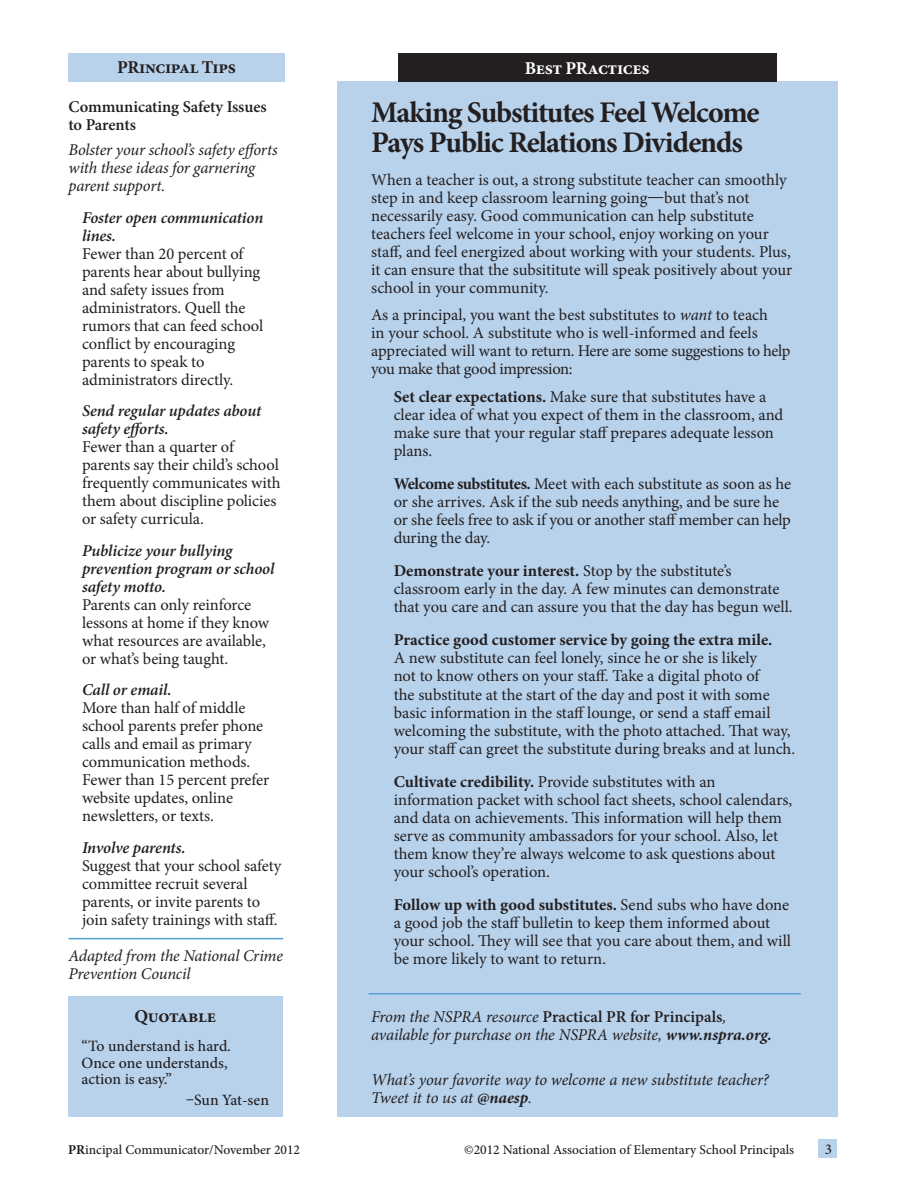
<style>
.page{position:relative;width:905px;height:1202px;background:#fff}
.page>*{position:absolute;margin:0;border:0;box-sizing:border-box;transform-origin:0 0}
.t1{font:700 30px/30px "Minion Pro";letter-spacing:-.04em;color:#231f20}
.t2{font:700 18px "Minion Pro";letter-spacing:-.02em;color:#231f20}
.t3{font:700 18px "Minion Pro";letter-spacing:-.02em;color:#fff}
.t4{font:16.5px/18px "Minion Pro";letter-spacing:-.005em;color:#231f20}
.t5{font:italic 16.5px/18px "Minion Pro";letter-spacing:-.01em;color:#231f20}
.t6{font:italic 600 16.5px/18px "Minion Pro";letter-spacing:-.01em;color:#231f20}
.t7{font:600 16.5px/18px "Minion Pro";letter-spacing:-.005em;color:#231f20}
.t8{font:500 15.75px "Minion Pro";letter-spacing:-.005em;color:#231f20}
.t9{font:500 15px "Minion Pro";color:#231f20}
.t10{font:500 13.5px "Minion Pro";color:#231f20}
.s1{font-family:"Myriad Pro";font-weight:400}
.s2{font-family:"Myriad Pro"}
.s3{font-style:italic}
.s4{font-weight:700}
.s5{font-weight:400;font-style:italic}
</style>
<div class="page">
<div style="left:337px;top:82px;width:500px;height:1035px;background:#b8d2ec"></div>
<div style="left:398px;top:53px;width:378px;height:29px;background:#231f20"></div>
<div style="left:68px;top:53px;width:216px;height:29px;background:#b8d2ec"></div>
<div style="left:818px;top:1139px;width:19px;height:18px;background:#b8d2ec"></div>
<div style="left:68px;top:996px;width:215px;height:121px;background:#b8d2ec"></div>
<hr style="left:368px;top:993px;width:432px;height:1px;background:#56a0d5">
<hr style="left:68px;top:938px;width:215px;height:1px;background:#56a0d5">
<p class="t2" style="left:117px;top:55px;width:120px">PRincip l Tips</p>
<p class="t2" style="left:136px;top:55px;width:83px">Quotable</p>
<p class="t3" style="left:525px;top:56px;width:126px">Best PRactices</p>
<p class="t7" style="left:68px;top:98px;width:200px">Communicating Safety Issues to Parents</p>
<p class="t5" style="left:68px;top:141px;width:211px">Bolster your school’s safety efforts with these ideas for garnering parent support.</p>
<p class="t6" style="left:82px;top:208px;width:183px">Foster open communication lines.</p>
<p class="t4" style="left:82px;top:244px;width:183px">Fewer than 20 percent of parents hear about bullying and safety issues from administrators. Quell the rumors that can feed school conflict by encouraging parents to speak to administrators directly.</p>
<p class="t6" style="left:82px;top:402px;width:181px">Send regular updates about safety efforts.</p>
<p class="t4" style="left:82px;top:438px;width:200px">Fewer than a quarter of parents say their child’s school frequently communicates with them about discipline policies or safety curricula.</p>
<p class="t6" style="left:82px;top:541px;width:194px">Publicize your bullying prevention program or school safety motto.</p>
<p class="t4" style="left:82px;top:595px;width:188px">Parents can only reinforce lessons at home if they know what resources are available, or what’s being taught.</p>
<p class="t6" style="left:82px;top:681px;width:91px">Call or email.</p>
<p class="t4" style="left:82px;top:699px;width:189px">More than half of middle school parents prefer phone calls and email as primary communication methods.<br>Fewer than 15 percent prefer website updates, online newsletters, or texts.</p>
<p class="t6" style="left:82px;top:838px;width:105px">Involve parents.</p>
<p class="t4" style="left:82px;top:856px;width:201px">Suggest that your school safety committee recruit several parents, or invite parents to join safety trainings with staff.</p>
<p class="t5" style="left:68px;top:946px;width:216px">Adapted from the National Crime<br>Prevention Council</p>
<p class="t2" style="left:134px;top:1004px;width:83px">Quotable</p>
<p class="t8" style="left:81px;top:1035px;width:151px">“To understand is hard.</p>
<p class="t8" style="left:81px;top:1051px;width:148px">Once one understands,</p>
<p class="t8" style="left:81px;top:1068px;width:92px">action is easy.”</p>
<p class="t8" style="left:186px;top:1089px;width:84px"><span class="s1">–</span>Sun Yat-sen</p>
<p class="t1" style="left:371px;top:97px;width:390px">Making Substitutes Feel Welcome<br>Pays Public Relations Dividends</p>
<p class="t4" style="left:371px;top:171px;width:422px">When a teacher is out, a strong substitute teacher can smoothly step in and keep classroom learning going<span class="s2">—</span>but that’s not necessarily easy. Good communication can help substitute teachers feel welcome in your school, enjoy working on your staff, and feel energized about working with your students. Plus, it can ensure that the subsititute will speak positively about your school in your community.</p>
<p class="t4" style="left:371px;top:306px;width:421px">As a principal, you want the best substitutes to <span class="s3">want</span> to teach<br>in your school. A substitute who is well-informed and feels appreciated will want to return. Here are some suggestions to help you make that good impression:</p>
<p class="t4" style="left:393px;top:388px;width:391px"><span class="s4">Set clear expectations.</span> Make sure that substitutes have a clear idea of what you expect of them in the classroom, and make sure that your regular staff prepares adequate lesson plans.</p>
<p class="t4" style="left:393px;top:475px;width:399px"><span class="s4">Welcome substitutes.</span> Meet with each substitute as soon as he or she arrives. Ask if the sub needs anything, and be sure he or she feels free to ask if you or another staff member can help during the day.</p>
<p class="t4" style="left:393px;top:562px;width:400px"><span class="s4">Demonstrate your interest.</span> Stop by the substitute’s classroom early in the day. A few minutes can demonstrate that you care and can assure you that the day has begun well.</p>
<p class="t4" style="left:393px;top:631px;width:403px"><span class="s4">Practice good customer service by going the extra mile.<br></span>A new substitute can feel lonely, since he or she is likely<br>not to know others on your staff. Take a digital photo of<br>the substitute at the start of the day and post it with some basic information in the staff lounge, or send a staff email welcoming the substitute, with the photo attached. That way, your staff can greet the substitute during breaks and at lunch.</p>
<p class="t4" style="left:393px;top:772px;width:400px"><span class="s4">Cultivate credibility.</span> Provide substitutes with an information packet with school fact sheets, school calendars, and data on achievements. This information will help them serve as community ambassadors for your school. Also, let them know they’re always welcome to ask questions about your school’s operation.</p>
<p class="t4" style="left:393px;top:895px;width:399px"><span class="s4">Follow up with good substitutes.</span> Send subs who have done a good job the staff bulletin to keep them informed about your school. They will see that you care about them, and will be more likely to want to return.</p>
<p class="t7" style="left:371px;top:1008px;width:356px"><span class="s5">From the NSPRA resource</span> Practical PR for Principals<span class="s5">,</span></p>
<p class="t5" style="left:371px;top:1026px;width:402px">available for purchase on the NSPRA website, <span class="s4">www.nspra.org.</span></p>
<p class="t5" style="left:371px;top:1071px;width:399px">What’s your favorite way to welcome a new substitute teacher?</p>
<p class="t5" style="left:371px;top:1089px;width:162px">Tweet it to us at <span class="s4">@naesp</span>.</p>
<p class="t10" style="left:68px;top:1140px;width:233px"><span class="s4">PR</span>incipal Communicator/November 2012</p>
<p class="t10" style="left:464px;top:1140px;width:331px">©2012 National Association of Elementary School Principals</p>
<p class="t9" style="left:824px;top:1138px;width:9px">3</p>
</div>
